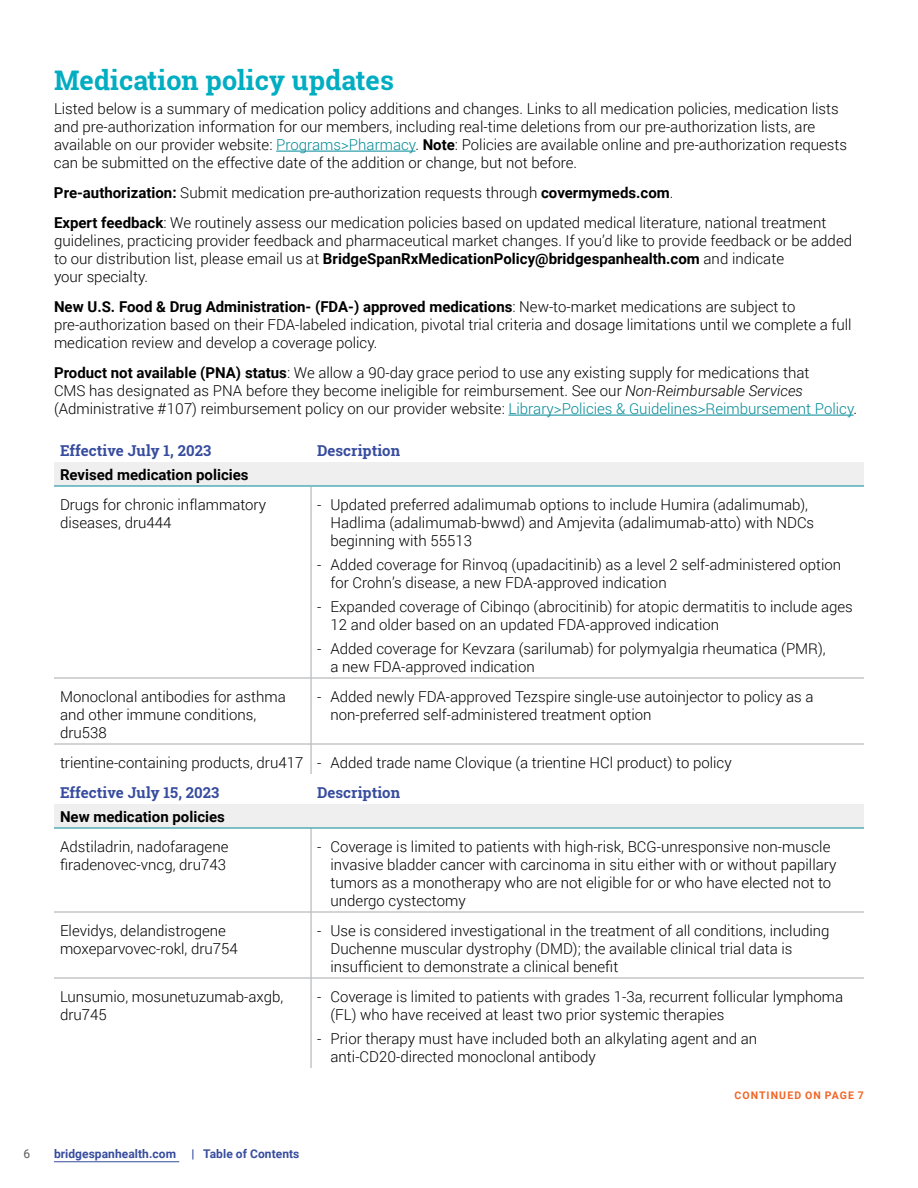
<style>
.page{position:relative;width:918px;height:1188px;background:#fff}
.page>*{position:absolute;margin:0;border:0;box-sizing:border-box;transform-origin:0 0}
.t1{font:700 27px "Roboto Slab";letter-spacing:.005em;color:#00adc1}
.t2{font:300 15px/18px "Roboto";color:#000}
.t3{font:700 15px "Roboto Slab";letter-spacing:.005em;color:#374c9e}
.t4{font:700 15px "Roboto";color:#000}
.t5{font:700 12px "Roboto";letter-spacing:.005em;color:#374c9e}
.t6{font:12px "Roboto";color:#58595b}
.t7{font:700 10.5px "Roboto";letter-spacing:.105em;color:#f26527}
.s1{color:#008a97}
.s2{font-weight:700}
.s3{font-style:italic}
</style>
<div class="page">
<hr style="left:54px;top:1161px;width:125px;height:1px;background:#374c9e">
<hr style="left:276px;top:151px;width:139px;height:1px;background:#008a97">
<hr style="left:509px;top:415px;width:345px;height:1px;background:#008a97">
<svg style="left:54px;top:462px;width:810px;height:366px"></svg>
<hr style="left:311px;top:828px;width:1px;height:84px;background:#a7a9ac">
<hr style="left:311px;top:912px;width:1px;height:66px;background:#a7a9ac">
<hr style="left:311px;top:978px;width:1px;height:90px;background:#a7a9ac">
<hr style="left:54px;top:486px;width:257px;height:1px;background:#008a97">
<hr style="left:311px;top:486px;width:553px;height:1px;background:#008a97">
<hr style="left:54px;top:828px;width:257px;height:1px;background:#008a97">
<hr style="left:311px;top:828px;width:553px;height:1px;background:#008a97">
<hr style="left:54px;top:744px;width:257px;height:1px;background:#a7a9ac">
<hr style="left:311px;top:744px;width:553px;height:1px;background:#a7a9ac">
<hr style="left:311px;top:486px;width:1px;height:192px;background:#a7a9ac">
<hr style="left:311px;top:678px;width:1px;height:66px;background:#a7a9ac">
<hr style="left:311px;top:744px;width:1px;height:30px;background:#a7a9ac">
<hr style="left:54px;top:678px;width:257px;height:1px;background:#a7a9ac">
<hr style="left:311px;top:678px;width:553px;height:1px;background:#a7a9ac">
<hr style="left:54px;top:912px;width:257px;height:1px;background:#a7a9ac">
<hr style="left:311px;top:912px;width:553px;height:1px;background:#a7a9ac">
<hr style="left:54px;top:978px;width:257px;height:1px;background:#a7a9ac">
<hr style="left:311px;top:978px;width:553px;height:1px;background:#a7a9ac">
<h1 class="t1" style="left:54px;top:62px;width:342px">Medication policy updates</h1>
<p class="t2" style="left:54px;top:99px;width:795px">Listed below is a summary of medication policy additions and changes. Links to all medication policies, medication lists and pre-authorization information for our members, including real-time deletions from our pre-authorization lists, are available on our provider website: <span class="s1">Programs&gt;Pharmacy</span>. <span class="s2">Note</span>: Policies are available online and pre-authorization requests can be submitted on the effective date of the addition or change, but not before.</p>
<p class="t2" style="left:54px;top:177px;width:774px;line-height:30px"><span class="s2">Pre-authorization:</span> Submit medication pre-authorization requests through <span class="s2">covermymeds.com</span>.<br><span class="s2">Expert feedback</span>: We routinely assess our medication policies based on updated medical literature, national treatment</p>
<p class="t2" style="left:54px;top:231px;width:800px">guidelines, practicing provider feedback and pharmaceutical market changes. If you’d like to provide feedback or be added to our distribution list, please email us at <span class="s2">BridgeSpanRxMedicationPolicy@bridgespanhealth.com</span> and indicate<br>your specialty.</p>
<p class="t2" style="left:54px;top:297px;width:799px"><span class="s2">New U.S. Food &amp; Drug Administration- (FDA-) approved medications</span>: New-to-market medications are subject to pre-authorization based on their FDA-labeled indication, pivotal trial criteria and dosage limitations until we complete a full medication review and develop a coverage policy.</p>
<p class="t2" style="left:54px;top:363px;width:805px"><span class="s2">Product not available (PNA) status</span>: We allow a 90-day grace period to use any existing supply for medications that<br>CMS has designated as PNA before they become ineligible for reimbursement. See our <span class="s3">Non‑Reimbursable Services </span>(Administrative #107) reimbursement policy on our provider website: <span class="s1">Library&gt;Policies &amp; Guidelines&gt;Reimbursement Policy</span>.</p>
<p class="t3" style="left:60px;top:440px;width:153px">Effective July 1, 2023</p>
<p class="t3" style="left:317px;top:440px;width:85px">Description</p>
<p class="t4" style="left:60px;top:464px;width:190px">Revised medication policies</p>
<p class="t2" style="left:60px;top:495px;width:208px">Drugs for chronic inflammatory diseases, dru444</p>
<p class="t2" style="left:331px;top:495px;width:485px;text-indent:-14px">- Updated preferred adalimumab options to include Humira (adalimumab),<br>Hadlima (adalimumab-bwwd) and Amjevita (adalimumab-atto) with NDCs beginning with 55513</p>
<p class="t2" style="left:331px;top:555px;width:512px;text-indent:-14px">- Added coverage for Rinvoq (upadacitinib) as a level 2 self-administered option for Crohn’s disease, a new FDA-approved indication</p>
<p class="t2" style="left:331px;top:597px;width:524px;text-indent:-14px">- Expanded coverage of Cibinqo (abrocitinib) for atopic dermatitis to include ages<br>12 and older based on an updated FDA-approved indication</p>
<p class="t2" style="left:331px;top:639px;width:497px;text-indent:-13px">- Added coverage for Kevzara (sarilumab) for polymyalgia rheumatica (PMR), a new FDA-approved indication</p>
<p class="t2" style="left:60px;top:687px;width:227px">Monoclonal antibodies for asthma and other immune conditions, dru538</p>
<p class="t2" style="left:331px;top:687px;width:484px;text-indent:-13px">- Added newly FDA-approved Tezspire single-use autoinjector to policy as a non-preferred self-administered treatment option</p>
<p class="t2" style="left:60px;top:753px;width:673px">trientine-containing products, dru417 - Added trade name Clovique (a trientine HCl product) to policy</p>
<p class="t3" style="left:60px;top:782px;width:161px">Effective July 15, 2023</p>
<p class="t3" style="left:317px;top:782px;width:85px">Description</p>
<p class="t4" style="left:60px;top:806px;width:166px">New medication policies</p>
<p class="t2" style="left:60px;top:837px;width:170px">Adstiladrin, nadofaragene firadenovec-vncg, dru743</p>
<p class="t2" style="left:331px;top:837px;width:507px;text-indent:-14px">- Coverage is limited to patients with high-risk, BCG-unresponsive non-muscle invasive bladder cancer with carcinoma in situ either with or without papillary tumors as a monotherapy who are not eligible for or who have elected not to undergo cystectomy</p>
<p class="t2" style="left:60px;top:921px;width:179px">Elevidys, delandistrogene moxeparvovec-rokl, dru754</p>
<p class="t2" style="left:331px;top:921px;width:500px;text-indent:-14px">- Use is considered investigational in the treatment of all conditions, including<br>Duchenne muscular dystrophy (DMD); the available clinical trial data is insufficient to demonstrate a clinical benefit</p>
<p class="t2" style="left:60px;top:987px;width:225px">Lunsumio, mosunetuzumab-axgb, dru745</p>
<p class="t2" style="left:331px;top:987px;width:514px;text-indent:-14px">- Coverage is limited to patients with grades 1-3a, recurrent follicular lymphoma (FL) who have received at least two prior systemic therapies</p>
<p class="t2" style="left:331px;top:1029px;width:428px;text-indent:-14px">- Prior therapy must have included both an alkylating agent and an anti-CD20-directed monoclonal antibody</p>
<p class="t7" style="left:734px;top:1088px;width:131px">CONTINUED ON PAGE 7</p>
<p class="t6" style="left:24px;top:1145px;width:8px">6</p>
<p class="t5" style="left:54px;top:1145px;width:124px">bridgespanhealth.com</p>
<p class="t5" style="left:191px;top:1145px;width:110px">| Table of Contents</p>
</div>
